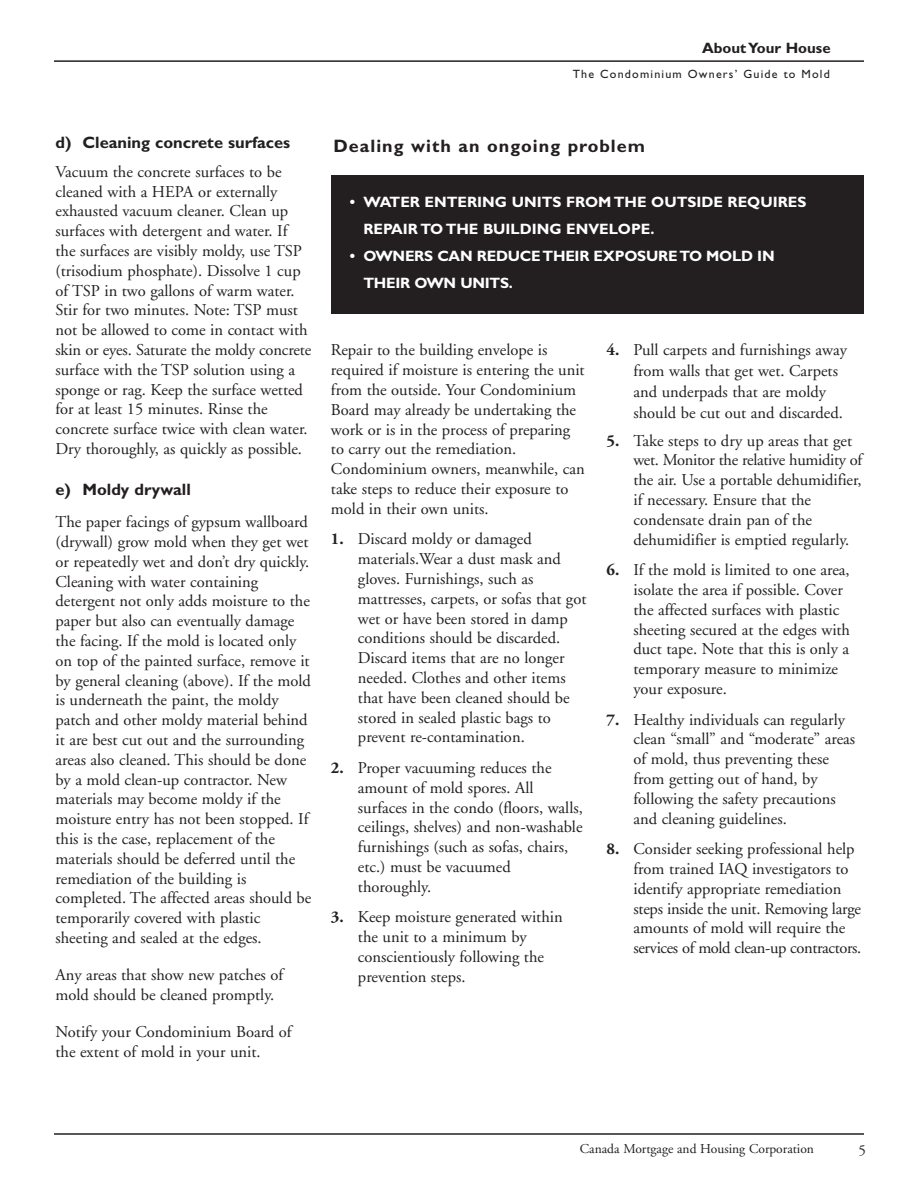
<style>
.page{position:relative;width:918px;height:1188px;background:#fff}
.page>*{position:absolute;margin:0;border:0;box-sizing:border-box;transform-origin:0 0}
.t1{font:700 18px "Gill Sans";letter-spacing:.06em;color:#231f20}
.t2{font:16.5px/19.8px "Adobe Garamond";color:#231f20}
.t3{font:700 16.5px "Gill Sans";color:#231f20}
.t4{font:700 15px/27px "Gill Sans";color:#fff}
.t5{font:700 15px "Gill Sans";color:#231f20}
.t6{font:15px "Adobe Garamond";color:#231f20}
.t7{font:13.5px "Adobe Garamond";color:#231f20}
.t8{font:12px "Gill Sans";letter-spacing:.1em;color:#231f20}
.s1{font-weight:700}
</style>
<div class="page">
<hr style="left:54px;top:1133px;width:810px;height:2px;background:#231f20">
<hr style="left:54px;top:60px;width:810px;height:2px;background:#231f20">
<div style="left:332px;top:175px;width:532px;height:139px;background:#231f20"></div>
<p class="t5" style="left:702px;top:43px;width:130px">About Your House</p>
<p class="t8" style="left:573px;top:69px;width:259px">The Condominium Owners’ Guide to Mold</p>
<p class="t3" style="left:56px;top:136px;width:236px">d) Cleaning concrete surfaces</p>
<p class="t2" style="left:56px;top:163px;width:257px">Vacuum the concrete surfaces to be cleaned with a HEPA or externally exhausted vacuum cleaner. Clean up surfaces with detergent and water. If the surfaces are visibly moldy, use TSP (trisodium phosphate). Dissolve 1 cup of TSP in two gallons of warm water.<br>Stir for two minutes. Note: TSP must not be allowed to come in contact with skin or eyes. Saturate the moldy concrete surface with the TSP solution using a sponge or rag. Keep the surface wetted for at least 15 minutes. Rinse the concrete surface twice with clean water.<br>Dry thoroughly, as quickly as possible.</p>
<p class="t3" style="left:56px;top:484px;width:137px">e) Moldy drywall</p>
<p class="t2" style="left:56px;top:513px;width:257px">The paper facings of gypsum wallboard (drywall) grow mold when they get wet or repeatedly wet and don’t dry quickly.<br>Cleaning with water containing detergent not only adds moisture to the paper but also can eventually damage the facing. If the mold is located only on top of the painted surface, remove it by general cleaning (above). If the mold is underneath the paint, the moldy patch and other moldy material behind it are best cut out and the surrounding areas also cleaned. This should be done by a mold clean-up contractor. New materials may become moldy if the moisture entry has not been stopped. If this is the case, replacement of the materials should be deferred until the remediation of the building is completed. The affected areas should be temporarily covered with plastic sheeting and sealed at the edges.</p>
<p class="t2" style="left:56px;top:966px;width:229px">Any areas that show new patches of mold should be cleaned promptly.</p>
<p class="t2" style="left:56px;top:1023px;width:238px">Notify your Condominium Board of the extent of mold in your unit.</p>
<p class="t1" style="left:333px;top:139px;width:313px">Dealing with an ongoing problem</p>
<p class="t4" style="left:363px;top:190px;width:445px;text-indent:-14px">• WATER ENTERING UNITS FROM THE OUTSIDE REQUIRES<br>REPAIR TO THE BUILDING ENVELOPE.</p>
<p class="t4" style="left:363px;top:244px;width:413px;text-indent:-14px">• OWNERS CAN REDUCE THEIR EXPOSURE TO MOLD IN<br>THEIR OWN UNITS.</p>
<p class="t2" style="left:331px;top:342px;width:255px">Repair to the building envelope is required if moisture is entering the unit from the outside. Your Condominium Board may already be undertaking the work or is in the process of preparing to carry out the remediation.<br>Condominium owners, meanwhile, can take steps to reduce their exposure to mold in their own units.</p>
<p class="t2" style="left:358px;top:531px;width:230px;text-indent:-27px"><span class="s1">1.</span> Discard moldy or damaged materials.Wear a dust mask and gloves. Furnishings, such as mattresses, carpets, or sofas that got wet or have been stored in damp conditions should be discarded.<br>Discard items that are no longer needed. Clothes and other items that have been cleaned should be stored in sealed plastic bags to prevent re-contamination.</p>
<p class="t2" style="left:358px;top:759px;width:226px;text-indent:-27px"><span class="s1">2.</span> Proper vacuuming reduces the amount of mold spores. All surfaces in the condo (floors, walls, ceilings, shelves) and non-washable furnishings (such as sofas, chairs, etc.) must be vacuumed thoroughly.</p>
<p class="t2" style="left:358px;top:909px;width:206px;text-indent:-27px"><span class="s1">3.</span> Keep moisture generated within the unit to a minimum by conscientiously following the prevention steps.</p>
<p class="t2" style="left:633px;top:341px;width:215px;line-height:21px;text-indent:-27px"><span class="s1">4.</span> Pull carpets and furnishings away from walls that get wet. Carpets and underpads that are moldy should be cut out and discarded.</p>
<p class="t2" style="left:633px;top:432px;width:230px;text-indent:-27px"><span class="s1">5.</span> Take steps to dry up areas that get wet. Monitor the relative humidity of the air. Use a portable dehumidifier, if necessary. Ensure that the condensate drain pan of the dehumidifier is emptied regularly.</p>
<p class="t2" style="left:633px;top:562px;width:218px;text-indent:-27px"><span class="s1">6.</span> If the mold is limited to one area, isolate the area if possible. Cover the affected surfaces with plastic sheeting secured at the edges with duct tape. Note that this is only a temporary measure to minimize your exposure.</p>
<p class="t2" style="left:633px;top:711px;width:223px;text-indent:-27px"><span class="s1">7.</span> Healthy individuals can regularly clean “small” and “moderate” areas of mold, thus preventing these from getting out of hand, by following the safety precautions and cleaning guidelines.</p>
<p class="t2" style="left:633px;top:841px;width:229px;text-indent:-27px"><span class="s1">8.</span> Consider seeking professional help from trained IAQ investigators to identify appropriate remediation steps inside the unit. Removing large amounts of mold will require the services of mold clean-up contractors.</p>
<p class="t7" style="left:580px;top:1143px;width:236px">Canada Mortgage and Housing Corporation</p>
<p class="t6" style="left:858px;top:1144px;width:9px">5</p>
</div>
